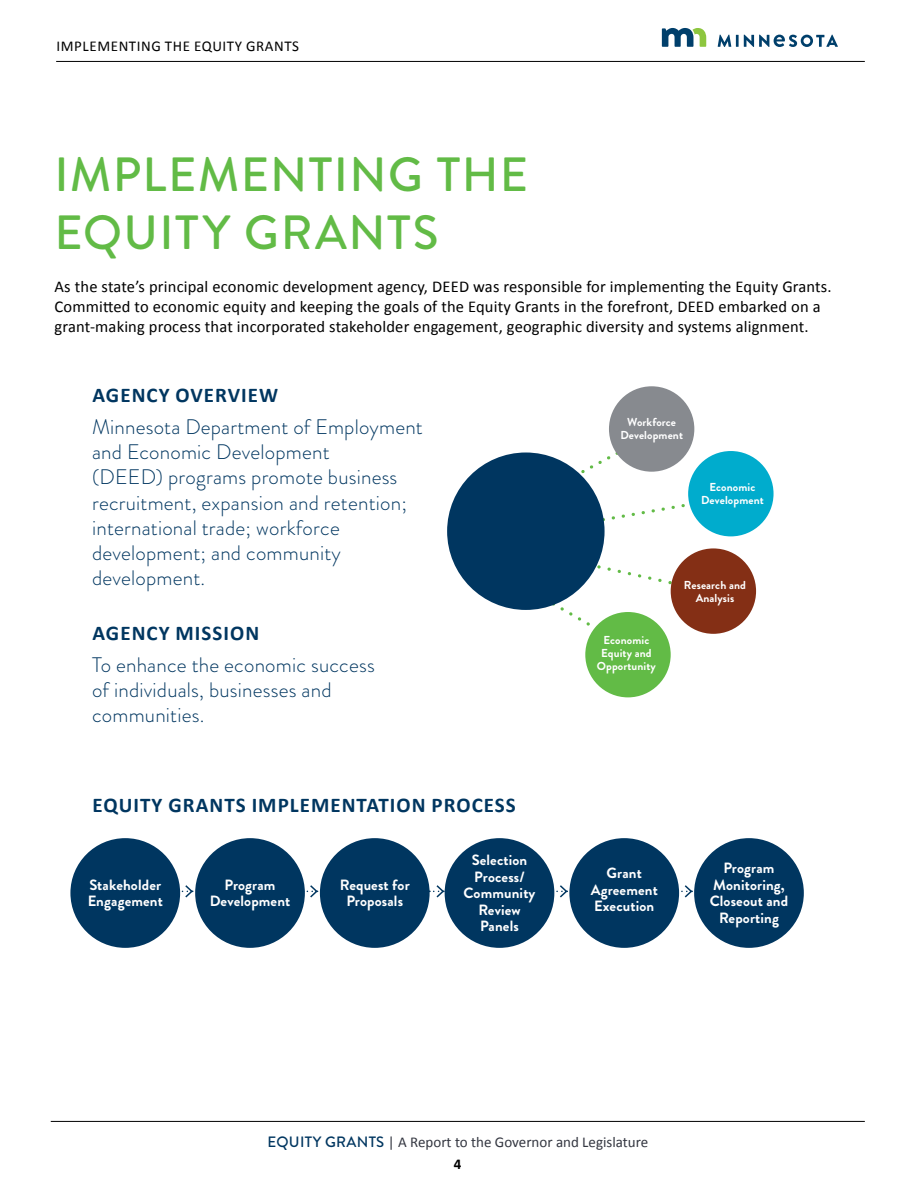
<style>
.page{position:relative;width:918px;height:1188px;background:#fff}
.page>*{position:absolute;margin:0;border:0;box-sizing:border-box;transform-origin:0 0}
.t1{font:500 48px/57.6px "Brandon Grotesque";letter-spacing:.03em;color:#62bb46}
.t2{font:300 21px/25.2px "Brandon Grotesque";letter-spacing:.01em;color:#003660}
.t3{font:700 21px "Calibri";letter-spacing:.05em;color:#003660}
.t4{font:16.5px/19.8px "Calibri";letter-spacing:.01em;color:#000}
.t5{font:15px "Calibri";color:#343741}
.t6{font:15px "Calibri";letter-spacing:.04em;color:#000}
.t7{font:700 15px "Calibri";color:#000}
.t8{font:700 14.85px/16.5px "Brandon Grotesque";letter-spacing:.01em;color:#fff;text-align:center}
.t9{font:700 11.55px/13.2px "Brandon Grotesque";letter-spacing:.01em;color:#fff;text-align:center}
.s1{font-family:"Brandon Grotesque";font-weight:500;color:#003660}
</style>
<div class="page">
<hr style="left:51px;top:1121px;width:814px;height:1px;background:#000">
<hr style="left:56px;top:61px;width:809px;height:1px;background:#000">
<svg style="left:662px;top:28px;width:44px;height:19px"></svg>
<svg style="left:718px;top:35px;width:120px;height:12px"></svg>
<svg style="left:557px;top:436px;width:78px;height:49px"></svg>
<svg style="left:596px;top:495px;width:106px;height:30px"></svg>
<svg style="left:535px;top:559px;width:172px;height:89px"></svg>
<div style="left:609px;top:386px;width:85px;height:86px;background:#878a8f;border-radius:50%"></div>
<div style="left:688px;top:451px;width:86px;height:85px;background:#00accd;border-radius:50%"></div>
<div style="left:671px;top:548px;width:85px;height:86px;background:#842f15;border-radius:50%"></div>
<div style="left:585px;top:612px;width:86px;height:85px;background:#62bb46;border-radius:50%"></div>
<div style="left:447px;top:453px;width:158px;height:157px;background:#003660;border-radius:50%"></div>
<div style="left:70px;top:838px;width:110px;height:110px;background:#003660;border-radius:50%"></div>
<div style="left:195px;top:838px;width:110px;height:110px;background:#003660;border-radius:50%"></div>
<div style="left:320px;top:838px;width:110px;height:110px;background:#003660;border-radius:50%"></div>
<div style="left:445px;top:838px;width:109px;height:110px;background:#003660;border-radius:50%"></div>
<div style="left:569px;top:838px;width:110px;height:110px;background:#003660;border-radius:50%"></div>
<div style="left:694px;top:838px;width:110px;height:110px;background:#003660;border-radius:50%"></div>
<svg style="left:179px;top:884px;width:15px;height:15px"></svg>
<svg style="left:304px;top:884px;width:15px;height:15px"></svg>
<svg style="left:429px;top:885px;width:16px;height:14px"></svg>
<svg style="left:553px;top:884px;width:15px;height:14px"></svg>
<svg style="left:678px;top:884px;width:15px;height:15px"></svg>
<p class="t6" style="left:56px;top:37px;width:244px">IMPLEMENTING THE EQUITY GRANTS</p>
<p class="t1" style="left:54px;top:147px;width:475px">IMPLEMENTING THE<br>EQUITY GRANTS</p>
<p class="t4" style="left:55px;top:277px;width:779px">As the state’s principal economic development agency, DEED was responsible for implementing the Equity Grants.<br>Committed to economic equity and keeping the goals of the Equity Grants in the forefront, DEED embarked on a grant-making process that incorporated stakeholder engagement, geographic diversity and systems alignment.</p>
<p class="t3" style="left:92px;top:382px;width:187px">AGENCY OVERVIEW</p>
<p class="t2" style="left:92px;top:414px;width:332px">Minnesota Department of Employment and Economic Development<br>(DEED) programs promote business recruitment, expansion and retention; international trade; workforce development; and community development.</p>
<p class="t3" style="left:92px;top:620px;width:168px">AGENCY MISSION</p>
<p class="t2" style="left:92px;top:652px;width:284px">To enhance the economic success of individuals, businesses and communities.</p>
<p class="t3" style="left:92px;top:792px;width:425px">EQUITY GRANTS IMPLEMENTATION PROCESS</p>
<p class="t8" style="left:88px;top:877px;width:77px;text-align:left">Stakeholder<br>Engagement</p>
<p class="t8" style="left:210px;top:877px;width:82px">Program<br>Development</p>
<p class="t8" style="left:340px;top:877px;width:71px">Request for<br>Proposals</p>
<p class="t8" style="left:464px;top:852px;width:73px">Selection<br>Process/<br>Community<br>Review<br>Panels</p>
<p class="t9" style="left:620px;top:416px;width:64px">Workforce<br>Development</p>
<p class="t9" style="left:701px;top:480px;width:64px">Economic<br>Development</p>
<p class="t9" style="left:597px;top:634px;width:61px">Economic<br>Equity and<br>Opportunity</p>
<p class="t9" style="left:684px;top:579px;width:64px">Research and<br>Analysis</p>
<p class="t8" style="left:591px;top:865px;width:69px">Grant<br>Agreement<br>Execution</p>
<p class="t8" style="left:710px;top:860px;width:80px">Program<br>Monitoring,<br>Closeout and<br>Reporting</p>
<p class="t5" style="left:267px;top:1132px;width:383px"><span class="s1">EQUITY GRANTS</span> | A Report to the Governor and Legislature</p>
<p class="t7" style="left:454px;top:1155px;width:9px">4</p>
</div>
